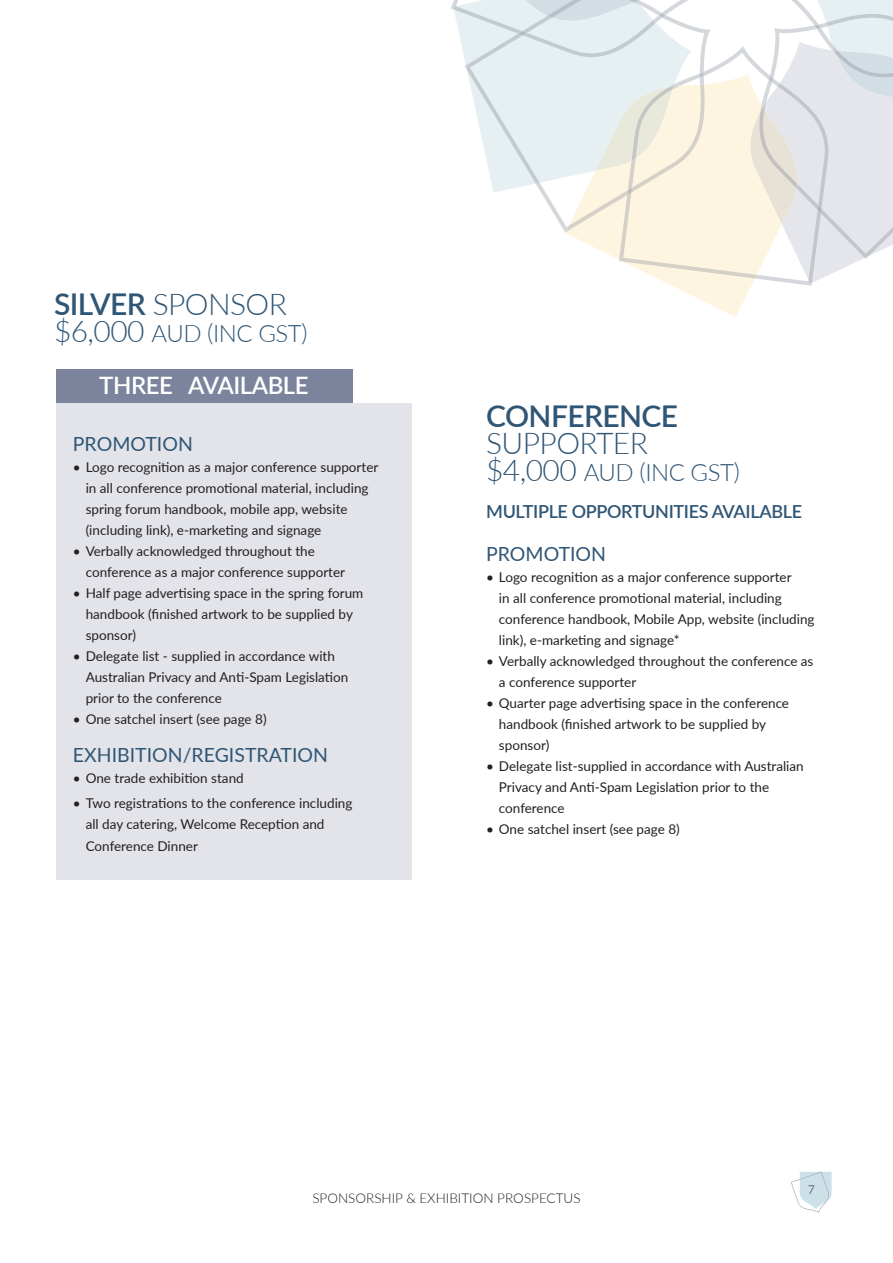
<style>
.page{position:relative;width:893px;height:1263px;background:#fff}
.page>*{position:absolute;margin:0;border:0;box-sizing:border-box;transform-origin:0 0}
.Head_34_30Reg{font:600 30px/27px "Lato";letter-spacing:-.02em;color:#305676}
.Head_34_30Reg-2{font:300 30px "Lato";letter-spacing:-.02em;color:#305676}
.Head_34_30Reg-3{font:300 24px "Lato";letter-spacing:-.02em;color:#305676}
.Head_34_30Reg-4{font:600 24px "Lato";letter-spacing:-.02em;color:#fff}
.t1{font:19.5px "Lato";color:#305676}
.Head_34_30Reg-5{font:600 18px "Lato";letter-spacing:-.02em;color:#305676}
.t2{font:13.5px/21px "Lato";color:#231f20}
.t3{font:300 13.5px "Lato";color:#231f20}
.t4{font:300 12px "Lato";color:#231f20}
.s1{font-weight:600}
.s2{font-size:30px}
.s3{font-weight:300}
</style>
<div class="page">
<svg style="left:791px;top:1171px;width:41px;height:42px"></svg>
<div style="left:56px;top:403px;width:355px;height:476px;background:#e2e4e9"></div>
<div style="left:56px;top:369px;width:296px;height:34px;background:#7c849d"></div>
<svg style="left:451px;top:0;width:442px;height:317px"></svg>
<p class="Head_34_30Reg-2" style="left:54px;top:283px;width:234px"><span class="s1">SILVER</span> SPONSOR</p>
<p class="Head_34_30Reg-3" style="left:54px;top:317px;width:255px"><span class="s2">$6,000</span> AUD (INC GST)</p>
<p class="Head_34_30Reg-4" style="left:99px;top:368px;width:211px">THREE AVAILABLE</p>
<p class="t1" style="left:73px;top:430px;width:121px">PROMOTION</p>
<p class="t2" style="left:86px;top:456px;width:294px;text-indent:-13px">• Logo recognition as a major conference supporter in all conference promotional material, including spring forum handbook, mobile app, website (including link), e-marketing and signage</p>
<p class="t2" style="left:86px;top:540px;width:261px;text-indent:-13px">• Verbally acknowledged throughout the conference as a major conference supporter</p>
<p class="t2" style="left:86px;top:582px;width:279px;text-indent:-13px">• Half page advertising space in the spring forum handbook (finished artwork to be supplied by sponsor)</p>
<p class="t2" style="left:86px;top:645px;width:264px;text-indent:-13px">• Delegate list - supplied in accordance with<br>Australian Privacy and Anti-Spam Legislation prior to the conference</p>
<p class="t2" style="left:73px;top:708px;width:195px">• One satchel insert (see page 8)</p>
<p class="t1" style="left:73px;top:741px;width:257px">EXHIBITION/REGISTRATION</p>
<p class="t2" style="left:73px;top:767px;width:172px">• One trade exhibition stand</p>
<p class="t2" style="left:86px;top:792px;width:268px;text-indent:-13px">• Two registrations to the conference including all day catering, Welcome Reception and<br>Conference Dinner</p>
<p class="Head_34_30Reg" style="left:486px;top:401px;width:194px">CONFERENCE<br><span class="s3">SUPPORTER</span></p>
<p class="Head_34_30Reg-3" style="left:486px;top:456px;width:255px"><span class="s2">$4,000</span> AUD (INC GST)</p>
<p class="Head_34_30Reg-5" style="left:486px;top:498px;width:317px">MULTIPLE OPPORTUNITIES AVAILABLE</p>
<p class="t1" style="left:486px;top:539px;width:121px">PROMOTION</p>
<p class="t2" style="left:499px;top:565px;width:317px;text-indent:-13px">• Logo recognition as a major conference supporter<br>in all conference promotional material, including conference handbook, Mobile App, website (including link), e-marketing and signage*</p>
<p class="t2" style="left:499px;top:649px;width:316px;text-indent:-13px">• Verbally acknowledged throughout the conference as a conference supporter</p>
<p class="t2" style="left:499px;top:691px;width:292px;text-indent:-13px">• Quarter page advertising space in the conference handbook (finished artwork to be supplied by sponsor)</p>
<p class="t2" style="left:499px;top:754px;width:306px;text-indent:-13px">• Delegate list-supplied in accordance with Australian<br>Privacy and Anti-Spam Legislation prior to the conference</p>
<p class="t2" style="left:486px;top:817px;width:195px">• One satchel insert (see page 8)</p>
<p class="t3" style="left:312px;top:1189px;width:270px">SPONSORSHIP &amp; EXHIBITION PROSPECTUS</p>
<p class="t4" style="left:808px;top:1181px;width:8px">7</p>
</div>
